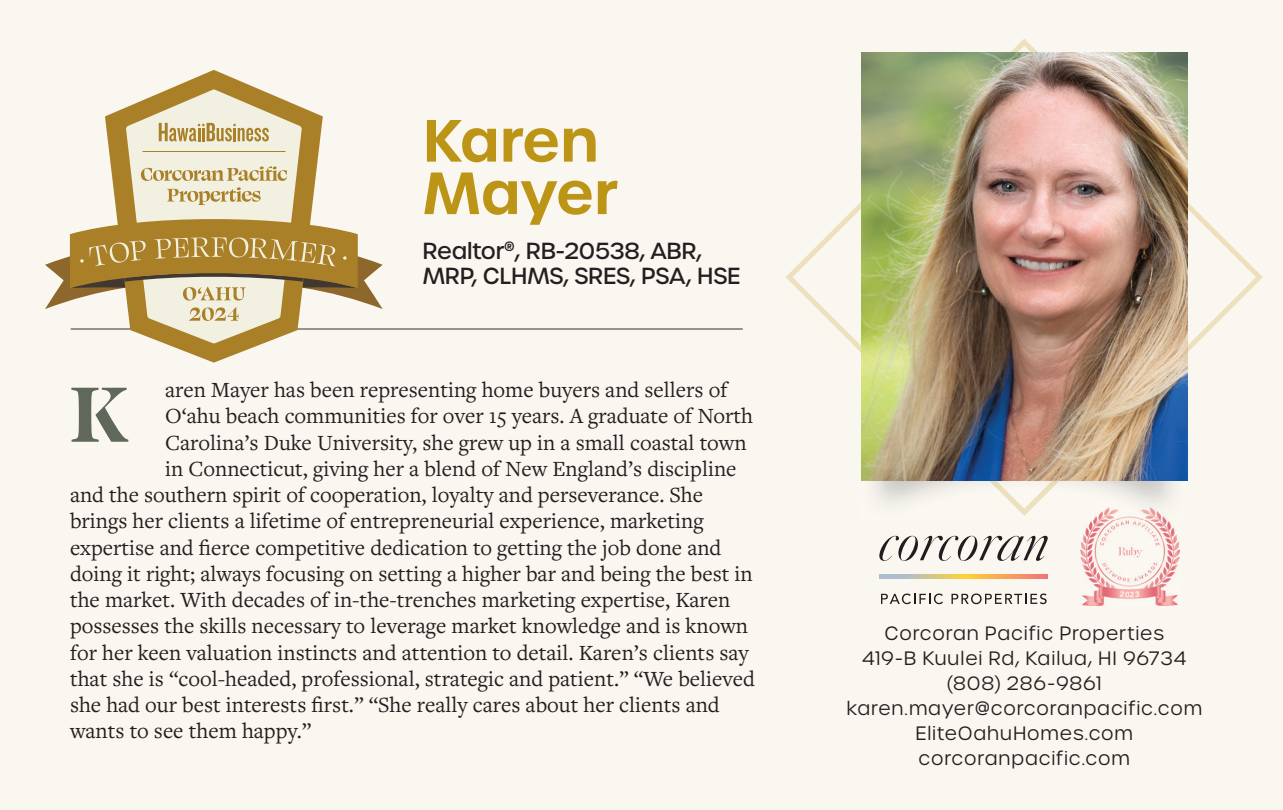
<style>
.page{position:relative;width:1283px;height:810px;background:#fff}
.page>*{position:absolute;margin:0;border:0;box-sizing:border-box;transform-origin:0 0}
.t1{font:700 90px "Swear Display";color:#5f685a}
.t2{font:600 57.5px/52.5px "Urbane";color:#bc9517}
.t3{font:22.5px "Freight Text Pro";color:#231f20}
.t4{font:500 22.5px/25px "Urbane";letter-spacing:-.01em;color:#231f20}
.t5{font:300 18.75px/25px "Urbane";letter-spacing:.04em;color:#231f20;text-align:center}
</style>
<div class="page">
<div style="left:0;top:0;width:1282px;height:810px;background:#faf7f1"></div>
<hr style="left:71px;top:328px;width:671px;height:2px;background:#57585a">
<div style="left:785px;top:39px;width:478px;height:477px;background:#faf7f1"></div>
<img style="left:862px;top:480px;width:324px;height:36px">
<img style="left:861px;top:53px;width:326px;height:427px">
<svg style="left:105px;top:70px;width:218px;height:292px;fill:#faf7f1"></svg>
<svg style="left:126px;top:89px;width:176px;height:254px;background:#ded2af"></svg>
<hr style="left:143px;top:151px;width:142px;height:1px;background:#a98028">
<svg style="left:159px;top:123px;width:110px;height:18px;background:#cfbb8a"></svg>
<svg style="left:45px;top:214px;width:337px;height:107px"></svg>
<svg style="left:141px;top:166px;width:146px;height:15px;background:#d7c89f"></svg>
<svg style="left:167px;top:187px;width:94px;height:18px;background:#dbcea8"></svg>
<svg style="left:881px;top:594px;width:62px;height:10px"></svg>
<svg style="left:951px;top:594px;width:95px;height:10px"></svg>
<svg style="left:879px;top:536px;width:168px;height:25px"></svg>
<svg style="left:879px;top:575px;width:168px;height:3px"></svg>
<img style="left:1080px;top:508px;width:99px;height:97px">
<h2 class="t2" style="left:422px;top:115px;width:197px">Karen<br>Mayer</h2>
<p class="t4" style="left:422px;top:238px;width:319px">Realtor<sup>®</sup>, RB-20538, ABR,<br>MRP, CLHMS, SRES, PSA, HSE</p>
<p class="t3" style="left:165px;top:375px;width:563px">aren Mayer has been representing home buyers and sellers of</p>
<p class="t3" style="left:165px;top:401px;width:589px">O‘ahu beach communities for over 15 years. A graduate of North</p>
<p class="t3" style="left:165px;top:428px;width:583px">Carolina’s Duke University, she grew up in a small coastal town</p>
<p class="t3" style="left:165px;top:454px;width:573px">in Connecticut, giving her a blend of New England’s discipline</p>
<p class="t3" style="left:70px;top:480px;width:634px">and the southern spirit of cooperation, loyalty and perseverance. She</p>
<p class="t3" style="left:70px;top:506px;width:635px">brings her clients a lifetime of entrepreneurial experience, marketing</p>
<p class="t3" style="left:70px;top:533px;width:653px">expertise and fierce competitive dedication to getting the job done and</p>
<p class="t3" style="left:70px;top:559px;width:684px">doing it right; always focusing on setting a higher bar and being the best in</p>
<p class="t3" style="left:70px;top:585px;width:662px">the market. With decades of in-the-trenches marketing expertise, Karen</p>
<p class="t3" style="left:70px;top:611px;width:679px">possesses the skills necessary to leverage market knowledge and is known</p>
<p class="t3" style="left:70px;top:638px;width:680px">for her keen valuation instincts and attention to detail. Karen’s clients say</p>
<p class="t3" style="left:70px;top:664px;width:686px">that she is “cool-headed, professional, strategic and patient.” “We believed</p>
<p class="t3" style="left:70px;top:690px;width:651px">she had our best interests first.” “She really cares about her clients and</p>
<p class="t3" style="left:70px;top:716px;width:243px">wants to see them happy.”</p>
<h1 class="t1" style="left:70px;top:355px;width:60px">K</h1>
<p class="t5" style="left:846px;top:621px;width:357px">Corcoran Pacific Properties<br>419-B Kuulei Rd, Kailua, HI 96734 (808) 286-9861 karen.mayer@corcoranpacific.com<br>EliteOahuHomes.com corcoranpacific.com</p>
</div>
